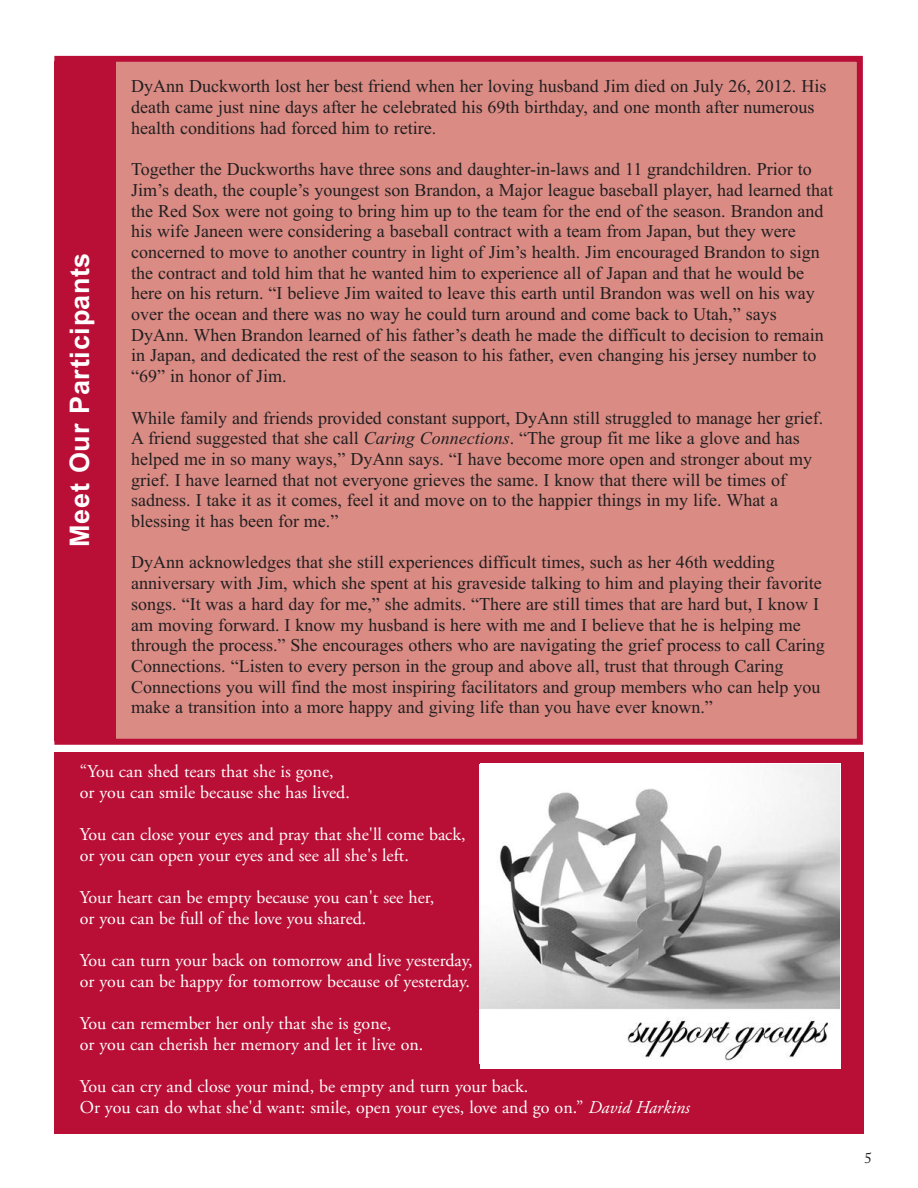
<style>
.page{position:relative;width:918px;height:1188px;background:#fff}
.page>*{position:absolute;margin:0;border:0;box-sizing:border-box;transform-origin:0 0}
.t1{font:700 27px "Arial";letter-spacing:.03em;color:#fff}
.t2{font:18px/20.7px "Times New Roman";color:#231f20}
.t3{font:18px/21px "Adobe Garamond Pro";color:#fff}
.t4{font:15px "Adobe Caslon Pro";color:#231f20}
.s1{font-style:italic}
</style>
<div class="page">
<div style="left:60px;top:62px;width:797px;height:677px;background:#d98b84"></div>
<div style="left:54px;top:56px;width:809px;height:689px;border:6px solid #b90f36"></div>
<div style="left:54px;top:61px;width:62px;height:679px;background:#b90f36"></div>
<div style="left:54px;top:753px;width:810px;height:381px;background:#b90f36"></div>
<div style="left:480px;top:764px;width:360px;height:305px;background:#fff"></div>
<img style="left:480px;top:765px;width:359px;height:297px">
<h1 class="t1" style="left:64px;top:547px;width:296px;rotate:-90deg">Meet Our Participants</h1>
<p class="t2" style="left:131px;top:76px;width:697px">DyAnn Duckworth lost her best friend when her loving husband Jim died on July 26, 2012. His death came just nine days after he celebrated his 69th birthday, and one month after numerous health conditions had forced him to retire.</p>
<p class="t2" style="left:131px;top:159px;width:703px">Together the Duckworths have three sons and daughter-in-laws and 11 grandchildren. Prior to Jim’s death, the couple’s youngest son Brandon, a Major league baseball player, had learned that the Red Sox were not going to bring him up to the team for the end of the season. Brandon and his wife Janeen were considering a baseball contract with a team from Japan, but they were concerned to move to another country in light of Jim’s health. Jim encouraged Brandon to sign the contract and told him that he wanted him to experience all of Japan and that he would be here on his return. “I believe Jim waited to leave this earth until Brandon was well on his way over the ocean and there was no way he could turn around and come back to Utah,” says DyAnn. When Brandon learned of his father’s death he made the difficult to decision to remain in Japan, and dedicated the rest of the season to his father, even changing his jersey number to “69” in honor of Jim.</p>
<p class="t2" style="left:131px;top:407px;width:694px">While family and friends provided constant support, DyAnn still struggled to manage her grief.<br>A friend suggested that she call <span class="s1">Caring Connections</span>. “The group fit me like a glove and has helped me in so many ways,” DyAnn says. “I have become more open and stronger about my grief. I have learned that not everyone grieves the same. I know that there will be times of sadness. I take it as it comes, feel it and move on to the happier things in my life. What a blessing it has been for me.”</p>
<p class="t2" style="left:131px;top:552px;width:695px">DyAnn acknowledges that she still experiences difficult times, such as her 46th wedding anniversary with Jim, which she spent at his graveside talking to him and playing their favorite songs. “It was a hard day for me,” she admits. “There are still times that are hard but, I know I am moving forward. I know my husband is here with me and I believe that he is helping me through the process.” She encourages others who are navigating the grief process to call Caring Connections. “Listen to every person in the group and above all, trust that through Caring Connections you will find the most inspiring facilitators and group members who can help you make a transition into a more happy and giving life than you have ever known.”</p>
<p class="t3" style="left:80px;top:762px;width:272px">“You can shed tears that she is gone, or you can smile because she has lived.</p>
<p class="t3" style="left:80px;top:825px;width:387px">You can close your eyes and pray that she'll come back, or you can open your eyes and see all she's left.</p>
<p class="t3" style="left:80px;top:888px;width:356px">Your heart can be empty because you can't see her, or you can be full of the love you shared.</p>
<p class="t3" style="left:80px;top:951px;width:394px">You can turn your back on tomorrow and live yesterday, or you can be happy for tomorrow because of yesterday.</p>
<p class="t3" style="left:80px;top:1014px;width:345px">You can remember her only that she is gone,<br>or you can cherish her memory and let it live on.</p>
<p class="t3" style="left:80px;top:1077px;width:611px">You can cry and close your mind, be empty and turn your back.<br>Or you can do what she'd want: smile, open your eyes, love and go on.” <span class="s1">David Harkins</span></p>
<p class="t4" style="left:864px;top:1153px;width:9px">5</p>
</div>
